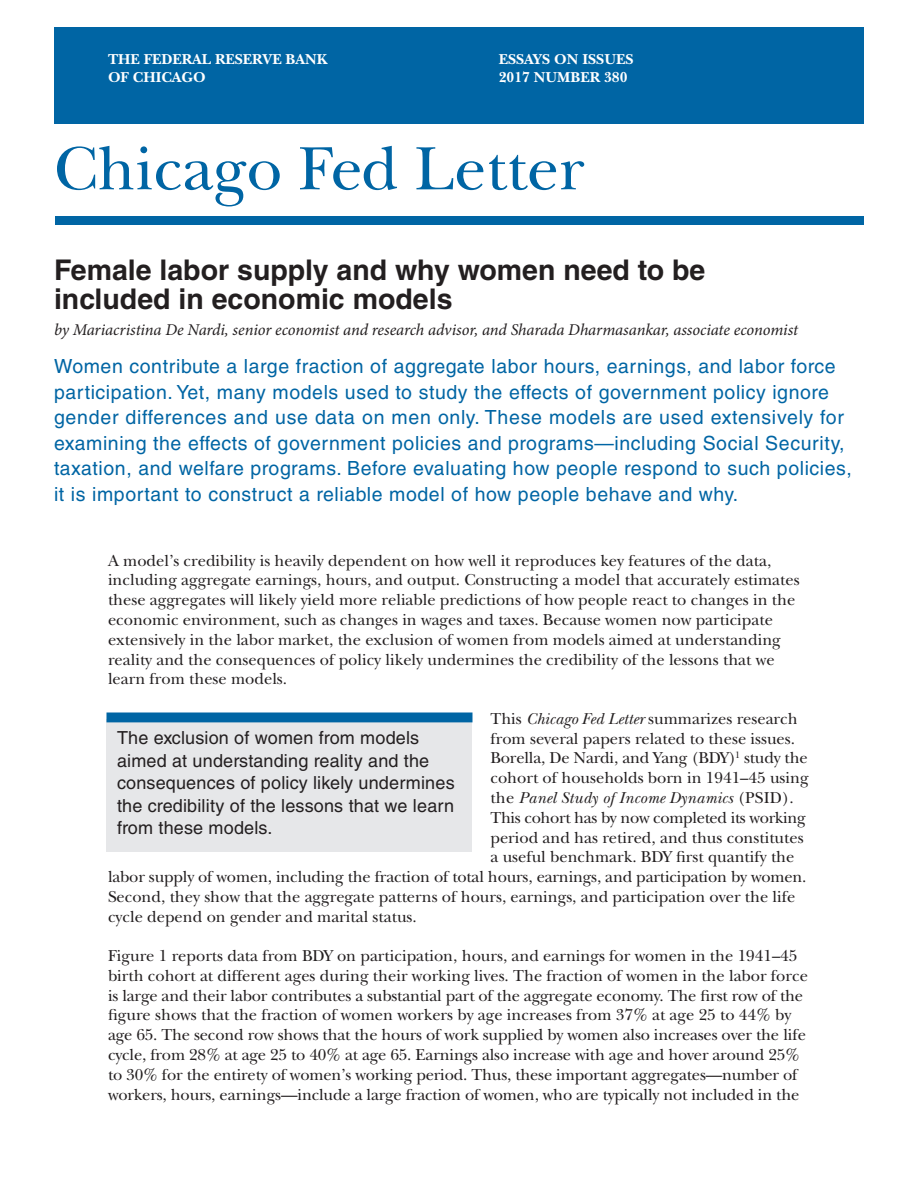
<style>
.page{position:relative;width:918px;height:1188px;background:#fff}
.page>*{position:absolute;margin:0;border:0;box-sizing:border-box;transform-origin:0 0}
.t1{font:63.75px "New Baskerville Std";color:#0065a4}
.headline{font:700 28.5px/28.5px "Helvetica LT Std";color:#231f20}
.summary{font:19.5px/25.5px "Helvetica LT Std";letter-spacing:.03em;color:#0065a4}
.pull-out_Quote{font:18px/22.5px "Helvetica LT Std";letter-spacing:.01em;color:#231f20}
.CFL_body_text{font:16.5px/19.8px "New Baskerville Std";color:#231f20}
.author{font:italic 16.5px "Minion Pro";letter-spacing:-.005em;color:#231f20}
.CFL_body_text-2{font:16.5px "New Baskerville Std";letter-spacing:-.02em;color:#231f20}
.CFL_body_text-3{font:italic 16.5px "New Baskerville Std";letter-spacing:.01em;color:#231f20}
.t2{font:700 15px/18px "New Baskerville Std";color:#fff}
.s1{font-style:italic}
.s2{font-style:normal}
</style>
<div class="page">
<div style="left:54px;top:27px;width:810px;height:96px;background:#0065a4"></div>
<div style="left:56px;top:216px;width:808px;height:9px;background:#0065a4"></div>
<div style="left:106px;top:719px;width:366px;height:133px;background:#e6e7e9"></div>
<div style="left:106px;top:712px;width:366px;height:10px;background:#0065a4;border:2px solid #0065a4"></div>
<p class="t2" style="left:108px;top:50px;width:221px">THE FEDERAL RESERVE BANK<br>OF CHICAGO</p>
<p class="t2" style="left:499px;top:50px;width:136px">ESSAYS ON ISSUES<br>2017 NUMBER 380</p>
<h1 class="t1" style="left:54px;top:132px;width:532px">Chicago Fed Letter</h1>
<p class="headline" style="left:54px;top:256px;width:653px">Female labor supply and why women need to be included in economic models</p>
<p class="author" style="left:54px;top:319px;width:746px">by Mariacristina De Nardi, senior economist and research advisor, and Sharada Dharmasankar, associate economist</p>
<p class="summary" style="left:54px;top:353px;width:799px">Women contribute a large fraction of aggregate labor hours, earnings, and labor force participation. Yet, many models used to study the effects of government policy ignore gender differences and use data on men only. These models are used extensively for examining the effects of government policies and programs—including Social Security, taxation, and welfare programs. Before evaluating how people respond to such policies, it is important to construct a reliable model of how people behave and why.</p>
<p class="CFL_body_text" style="left:108px;top:551px;width:693px">A model’s credibility is heavily dependent on how well it reproduces key features of the data, including aggregate earnings, hours, and output. Constructing a model that accurately estimates these aggregates will likely yield more reliable predictions of how people react to changes in the economic environment, such as changes in wages and taxes. Because women now participate extensively in the labor market, the exclusion of women from models aimed at understanding reality and the consequences of policy likely undermines the credibility of the lessons that we learn from these models.</p>
<p class="CFL_body_text" style="left:490px;top:709px;width:309px">This <span class="s1">Chicago Fed Letter</span> summarizes research</p>
<p class="CFL_body_text" style="left:490px;top:728px;width:306px">from several papers related to these issues.</p>
<p class="CFL_body_text" style="left:490px;top:748px;width:319px">Borella, De Nardi, and Yang (BDY)<sup>1</sup> study the</p>
<p class="CFL_body_text" style="left:490px;top:768px;width:320px">cohort of households born in 1941–45 using</p>
<p class="CFL_body_text-3" style="left:490px;top:788px;width:305px"><span class="s2">the</span> Panel Study of Income Dynamics <span class="s2">(PSID).</span></p>
<p class="CFL_body_text-2" style="left:490px;top:808px;width:317px">This cohort has by now completed its working</p>
<p class="CFL_body_text" style="left:490px;top:827px;width:315px">period and has retired, and thus constitutes</p>
<p class="CFL_body_text" style="left:490px;top:847px;width:305px">a useful benchmark. BDY first quantify the</p>
<p class="CFL_body_text" style="left:108px;top:867px;width:700px">labor supply of women, including the fraction of total hours, earnings, and participation by women.</p>
<p class="CFL_body_text" style="left:108px;top:887px;width:689px">Second, they show that the aggregate patterns of hours, earnings, and participation over the life</p>
<p class="CFL_body_text" style="left:108px;top:907px;width:310px">cycle depend on gender and marital status.</p>
<p class="CFL_body_text" style="left:108px;top:946px;width:701px">Figure 1 reports data from BDY on participation, hours, and earnings for women in the 1941–45 birth cohort at different ages during their working lives. The fraction of women in the labor force is large and their labor contributes a substantial part of the aggregate economy. The first row of the figure shows that the fraction of women workers by age increases from 37% at age 25 to 44% by age 65. The second row shows that the hours of work supplied by women also increases over the life cycle, from 28% at age 25 to 40% at age 65. Earnings also increase with age and hover around 25% to 30% for the entirety of women’s working period. Thus, these important aggregates—number of workers, hours, earnings—include a large fraction of women, who are typically not included in the</p>
<p class="pull-out_Quote" style="left:117px;top:727px;width:339px">The exclusion of women from models aimed at understanding reality and the consequences of policy likely undermines the credibility of the lessons that we learn from these models.</p>
</div>
